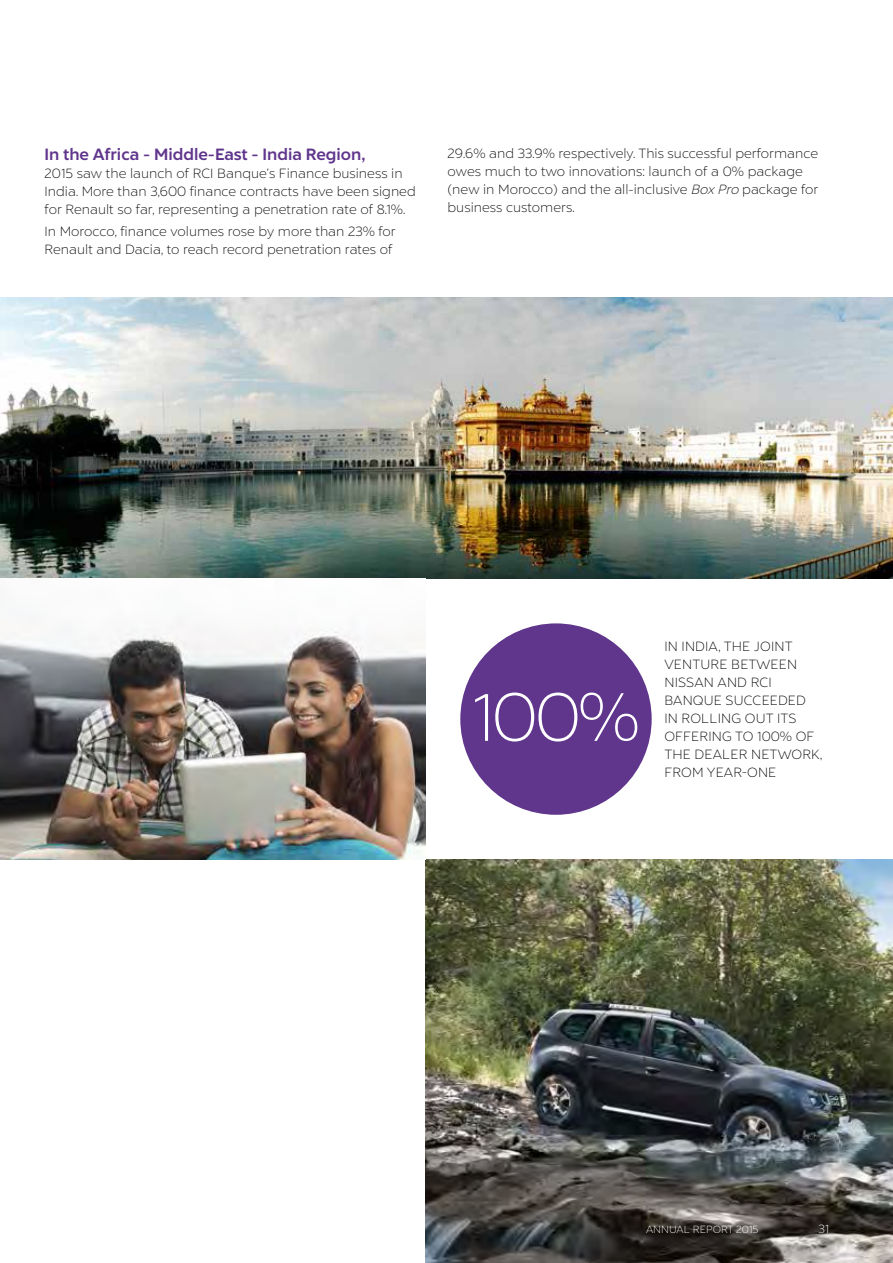
<style>
.page{position:relative;width:893px;height:1263px;background:#fff}
.page>*{position:absolute;margin:0;border:0;box-sizing:border-box;transform-origin:0 0}
.t1{font:300 69px "RCI";color:#fff}
.t2{font:700 16.5px "RCI";color:#60358c}
.t3{font:300 13.5px/18px "RCI";color:#000}
.t4{font:300 12px "RCI";color:#fff}
.t5{font:300 10.5px "RCI";color:#fff}
.s1{font-style:italic}
</style>
<div class="page">
<img style="left:425px;top:859px;width:468px;height:404px">
<img style="left:0;top:298px;width:893px;height:280px">
<img style="left:0;top:620px;width:425px;height:239px">
<div style="left:460px;top:623px;width:192px;height:192px;background:#60358c;border-radius:50%"></div>
<p class="t2" style="left:45px;top:144px;width:322px">In the Africa - Middle-East - India Region,</p>
<p class="t3" style="left:45px;top:164px;width:373px">2015 saw the launch of RCI Banque’s Finance business in<br>India. More than 3,600 finance contracts have been signed for Renault so far, representing a penetration rate of 8.1%.</p>
<p class="t3" style="left:45px;top:223px;width:353px">In Morocco, finance volumes rose by more than 23% for<br>Renault and Dacia, to reach record penetration rates of</p>
<p class="t3" style="left:448px;top:144px;width:372px">29.6% and 33.9% respectively. This successful performance owes much to two innovations: launch of a 0% package (new in Morocco) and the all-inclusive <span class="s1">Box Pro</span> package for business customers.</p>
<h1 class="t1" style="left:472px;top:676px;width:170px">100%</h1>
<p class="t3" style="left:664px;top:638px;width:159px">IN INDIA, THE JOINT<br>VENTURE BETWEEN<br>NISSAN AND RCI<br>BANQUE SUCCEEDED<br>IN ROLLING OUT ITS<br>OFFERING TO 100% OF<br>THE DEALER NETWORK,<br>FROM YEAR-ONE</p>
<p class="t5" style="left:646px;top:1223px;width:114px">ANNUAL REPORT 2015</p>
<p class="t4" style="left:819px;top:1222px;width:12px">31</p>
</div>
